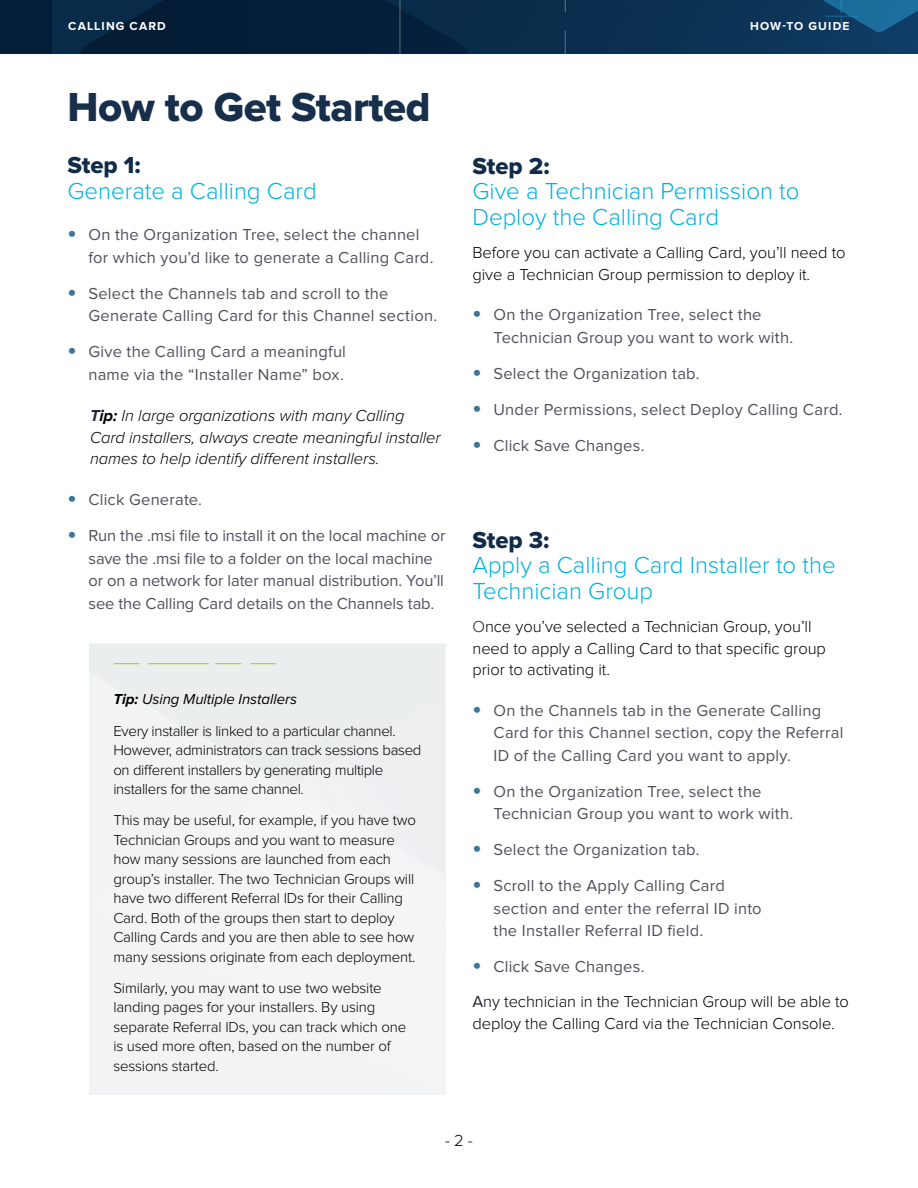
<style>
.page{position:relative;width:918px;height:1188px;background:#fff}
.page>*{position:absolute;margin:0;border:0;box-sizing:border-box;transform-origin:0 0}
.t1{font:42px "Proxima Nova Extrabld";letter-spacing:-.01em;color:#182f4c}
.t2{font:300 24px/25.5px "Proxima Nova";color:#00b1df}
.t3{font:24px "Proxima Nova Extrabld";color:#112c49}
.t4{font:16.5px/22.5px "Proxima Nova";letter-spacing:.01em;color:#51515e}
.t5{font:300 16.5px/21.3px "Proxima Nova";letter-spacing:-.005em;color:#000}
.t6{font:italic 300 16.5px/21.3px "Proxima Nova";letter-spacing:-.005em;color:#000}
.t7{font:300 15px/19.5px "Proxima Nova";letter-spacing:-.01em;color:#000}
.t8{font:700 12px "Proxima Nova";letter-spacing:.095em;color:#fff}
.s1{font-weight:700;font-size:25.5px;color:#3a759a}
.s2{font-weight:700;color:#252536}
.s3{font-weight:700}
.s4{font-weight:700;font-style:italic}
.s5{font-weight:400;font-style:italic}
.s6{color:#252536}
.s7{font-weight:400;color:#51515e}
.s8{font-weight:400;color:#252536}
</style>
<div class="page">
<div style="left:89px;top:644px;width:357px;height:451px;background:#ebeeef"></div>
<img style="left:442px;top:873px;width:3px;height:222px">
<div style="left:89px;top:686px;width:59px;height:101px;background:#f3f3f5"></div>
<div style="left:147px;top:717px;width:67px;height:70px;background:#f3f3f5"></div>
<img style="left:213px;top:743px;width:34px;height:44px">
<img style="left:246px;top:762px;width:44px;height:25px">
<img style="left:147px;top:705px;width:22px;height:13px">
<img style="left:89px;top:668px;width:25px;height:19px">
<div style="left:376px;top:710px;width:66px;height:77px;background:#edeff1"></div>
<div style="left:310px;top:742px;width:67px;height:45px;background:#eeeff2"></div>
<img style="left:290px;top:775px;width:21px;height:12px">
<svg style="left:366px;top:737px;width:11px;height:7px"></svg>
<div style="left:89px;top:787px;width:353px;height:308px;background:#f4f4f6"></div>
<svg style="left:114px;top:663px;width:162px;height:1px"></svg>
<div style="left:0;top:0;width:918px;height:54px;background:#041e37"></div>
<svg style="left:53px;top:0;width:865px;height:54px;background:#0b3254"></svg>
<svg style="left:822px;top:0;width:96px;height:33px;background:#155783"></svg>
<hr style="left:825px;top:16px;width:32px;height:1px;background:#20a7df">
<svg style="left:75px;top:0;width:491px;height:54px"></svg>
<p class="t8" style="left:68px;top:19px;width:99px">CALLING CARD</p>
<p class="t8" style="left:750px;top:19px;width:101px">HOW-TO GUIDE</p>
<h1 class="t1" style="left:68px;top:83px;width:365px">How to Get Started</h1>
<h2 class="t3" style="left:68px;top:152px;width:75px">Step 1:</h2>
<h2 class="t2" style="left:68px;top:178px;width:251px">Generate a Calling Card</h2>
<p class="t4" style="left:88px;top:224px;width:346px;text-indent:-21px"><span class="s1">•</span> On the Organization Tree, select the channel for which you’d like to generate a Calling Card.</p>
<p class="t4" style="left:88px;top:282px;width:350px;text-indent:-21px"><span class="s1">•</span> Select the Channels tab and scroll to the<br>Generate Calling Card for this Channel section.</p>
<p class="t4" style="left:68px;top:341px;width:280px;text-align:right"><span class="s1">•</span> Give the Calling Card a meaningful name via the “Installer Name” box.</p>
<p class="t6" style="left:90px;top:406px;width:352px"><span class="s2">T</span><span class="s3">ip:</span> In large organizations with many Calling<br>Card installers, always create meaningful installer names to help identify different installers.</p>
<p class="t4" style="left:68px;top:489px;width:136px"><span class="s1">•</span> Click Generate.</p>
<p class="t4" style="left:89px;top:525px;width:358px;text-indent:-21px"><span class="s1">•</span> Run the .msi file to install it on the local machine or save the .msi file to a folder on the local machine or on a network for later manual distribution. You’ll see the Calling Card details on the Channels tab.</p>
<p class="t7" style="left:113px;top:684px;width:284px;line-height:31px"><span class="s4">Tip:</span> <span class="s5">Using Multiple Installers<br></span>Every installer is linked to a particular channel.</p>
<p class="t7" style="left:113px;top:740px;width:310px">However, administrators can track sessions based on different installers by generating multiple installers for the same channel.</p>
<p class="t7" style="left:113px;top:811px;width:304px">This may be useful, for example, if you have two Technician Groups and you want to measure how many sessions are launched from each group’s installer. The two Technician Groups will have two different Referral IDs for their Calling Card. Both of the groups then start to deploy Calling Cards and you are then able to see how many sessions originate from each deployment.</p>
<p class="t7" style="left:113px;top:978px;width:294px">Similarly, you may want to use two website landing pages for your installers. By using separate Referral IDs, you can track which one is used more often, based on the number of sessions started.</p>
<h2 class="t3" style="left:472px;top:152px;width:79px">Step 2:</h2>
<h2 class="t2" style="left:472px;top:179px;width:329px">Give a Technician Permission to<br>Deploy the Calling Card</h2>
<p class="t5" style="left:472px;top:242px;width:375px">Before you can activate a Calling Card, you’ll need to give a Technician Group permission to deploy it.</p>
<p class="t4" style="left:493px;top:304px;width:301px;text-indent:-21px"><span class="s1">•</span> On the Organization Tree, select the<br>Technician Group you want to work with.</p>
<p class="t4" style="left:472px;top:362px;width:229px"><span class="s1">•</span> Select the Organization tab.</p>
<p class="t4" style="left:472px;top:398px;width:372px"><span class="s1">•</span> Under Permissions, select Deploy Calling Card.</p>
<p class="t4" style="left:472px;top:434px;width:174px"><span class="s1">•</span> Click Save Changes.</p>
<h2 class="t3" style="left:472px;top:526px;width:78px">Step 3:</h2>
<h2 class="t2" style="left:472px;top:553px;width:365px">Apply a Calling Card Installer to the<br>Technician Group</h2>
<p class="t5" style="left:472px;top:616px;width:355px"><span class="s6">O</span>nce you’ve selected a Technician Group, you’ll need to apply a Calling Card to that specific group prior to activating it.</p>
<p class="t4" style="left:493px;top:699px;width:351px;text-indent:-21px"><span class="s1">•</span> On the Channels tab in the Generate Calling<br>Card for this Channel section, copy the Referral<br>ID of the Calling Card you want to apply.</p>
<p class="t4" style="left:493px;top:780px;width:301px;text-indent:-21px"><span class="s1">•</span> On the Organization Tree, select the<br>Technician Group you want to work with.</p>
<p class="t4" style="left:472px;top:839px;width:229px"><span class="s1">•</span> Select the Organization tab.</p>
<p class="t4" style="left:493px;top:875px;width:270px;text-indent:-21px"><span class="s1">•</span> Scroll to the Apply Calling Card section and enter the referral ID into the Installer Referral ID field.</p>
<p class="t5" style="left:472px;top:950px;width:378px;line-height:35px"><span class="s1">•</span> <span class="s7">Click Save Changes.<br></span><span class="s8">A</span>ny technician in the Technician Group will be able to</p>
<p class="t5" style="left:472px;top:1013px;width:364px">deploy the Calling Card via the Technician Console.</p>
<p class="t5" style="left:445px;top:1130px;width:29px">- 2 -</p>
</div>
